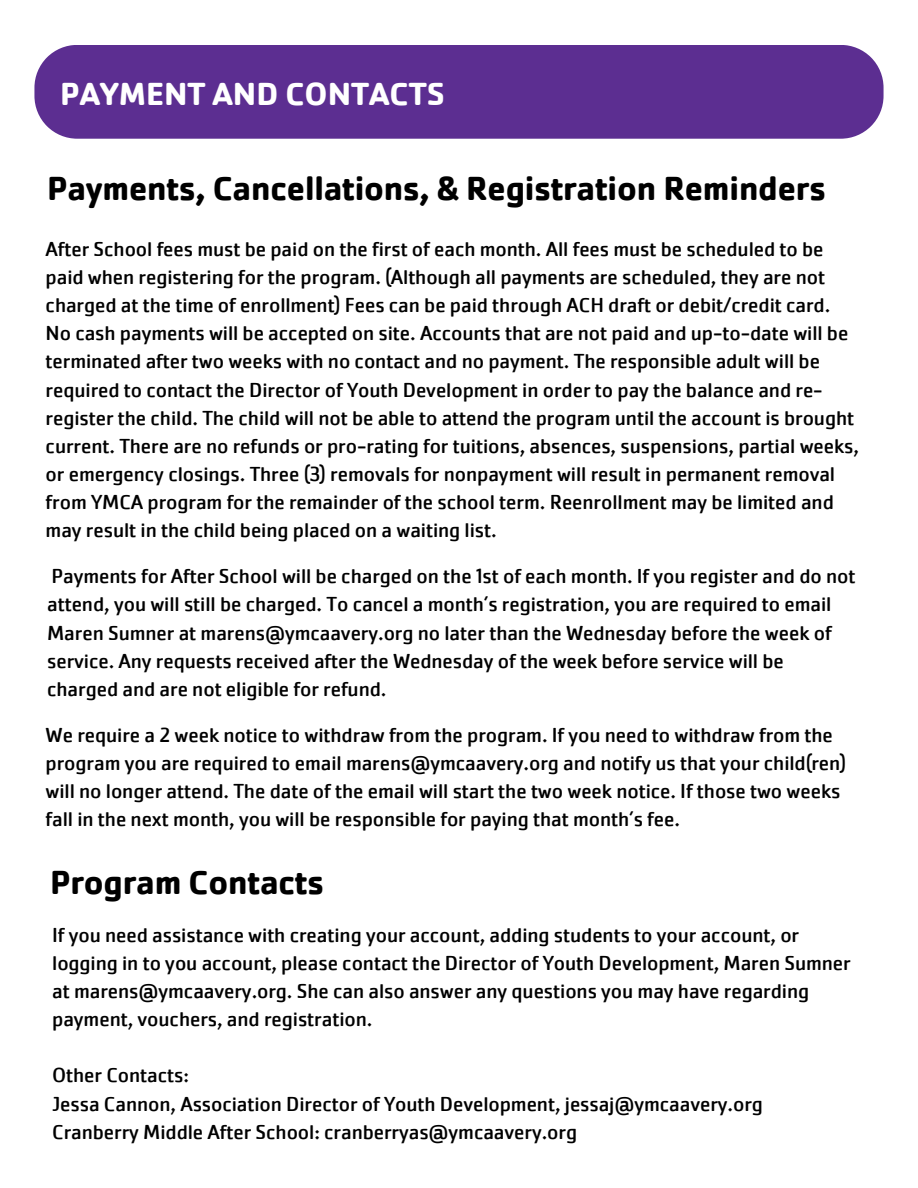
<style>
.page{position:relative;width:918px;height:1188px;background:#fff}
.page>*{position:absolute;margin:0;border:0;box-sizing:border-box;transform-origin:0 0}
.t1{font:700 34.5px "Cachet W05";letter-spacing:-.005em;color:#000}
.t2{font:700 33px "Cachet W05";color:#fff}
.t3{font:21px/28.2px "Cachet W05";letter-spacing:-.005em;color:#000}
</style>
<div class="page">
<div style="left:34px;top:45px;width:849px;height:94px;background:#5c2e91"></div>
<p class="t2" style="left:60px;top:74px;width:386px">PAYMENT AND CONTACTS</p>
<p class="t1" style="left:47px;top:167px;width:780px">Payments, Cancellations, &amp; Registration Reminders</p>
<p class="t3" style="left:46px;top:235px;width:815px">After School fees must be paid on the first of each month. All fees must be scheduled to be paid when registering for the program. (Although all payments are scheduled, they are not charged at the time of enrollment) Fees can be paid through ACH draft or debit/credit card.<br>No cash payments will be accepted on site. Accounts that are not paid and up-to-date will be terminated after two weeks with no contact and no payment. The responsible adult will be required to contact the Director of Youth Development in order to pay the balance and re&shy;register the child. The child will not be able to attend the program until the account is brought current. There are no refunds or pro-rating for tuitions, absences, suspensions, partial weeks, or emergency closings. Three (3) removals for nonpayment will result in permanent removal from YMCA program for the remainder of the school term. Reenrollment may be limited and may result in the child being placed on a waiting list.</p>
<h2 class="t3" style="left:47px;top:562px;width:810px">Payments for After School will be charged on the 1st of each month. If you register and do not attend, you will still be charged. To cancel a month’s registration, you are required to email Maren Sumner at marens@ymcaavery.org no later than the Wednesday before the week of service. Any requests received after the Wednesday of the week before service will be charged and are not eligible for refund.</h2>
<p class="t3" style="left:46px;top:721px;width:802px">We require a 2 week notice to withdraw from the program. If you need to withdraw from the program you are required to email marens@ymcaavery.org and notify us that your child(ren) will no longer attend. The date of the email will start the two week notice. If those two weeks fall in the next month, you will be responsible for paying that month’s fee.</p>
<p class="t1" style="left:50px;top:861px;width:275px">Program Contacts</p>
<h1 class="t3" style="left:52px;top:921px;width:800px">If you need assistance with creating your account, adding students to your account, or logging in to you account, please contact the Director of Youth Development, Maren Sumner at marens@ymcaavery.org. She can also answer any questions you may have regarding payment, vouchers, and registration.</h1>
<h2 class="t3" style="left:52px;top:1062px;width:138px">Other Contacts:</h2>
<p class="t3" style="left:52px;top:1090px;width:712px">Jessa Cannon, Association Director of Youth Development, jessaj@ymcaavery.org</p>
<p class="t3" style="left:52px;top:1118px;width:526px">Cranberry Middle After School: cranberryas@ymcaavery.org</p>
</div>
